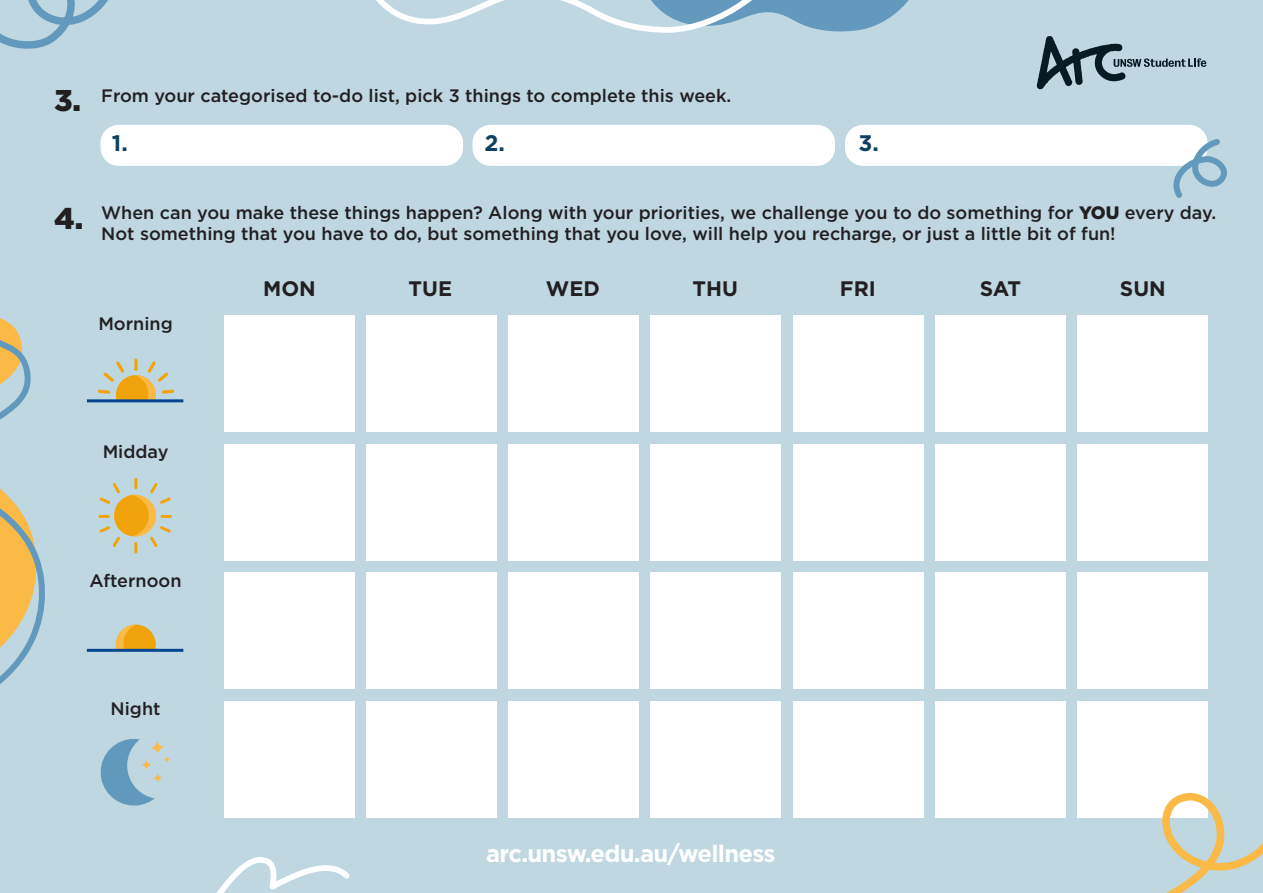
<style>
.page{position:relative;width:1263px;height:893px;background:#bed7e1}
.page>*{position:absolute;margin:0;border:0;box-sizing:border-box;transform-origin:0 0}
.t1{font:900 30px "Gotham HTF";color:#231f20}
.t2{font:700 23.85px "Gotham HTF";letter-spacing:-.03em;color:#fff}
.t3{font:700 22.5px "Gotham HTF";color:#0e4161}
.t4{font:700 21px "Gotham HTF";color:#231f20}
.t5{font:500 18px/21.6px "Gotham HTF";color:#231f20}
.s1{font-weight:900}
</style>
<div class="page">
<div style="left:845px;top:125px;width:362px;height:41px;background:#fff;border-radius:18px"></div>
<div style="left:472px;top:125px;width:363px;height:41px;background:#fff;border-radius:18px"></div>
<div style="left:100px;top:125px;width:363px;height:41px;background:#fff;border-radius:18px"></div>
<div style="left:224px;top:316px;width:131px;height:116px;background:#fff"></div>
<div style="left:366px;top:316px;width:131px;height:116px;background:#fff"></div>
<div style="left:508px;top:316px;width:131px;height:116px;background:#fff"></div>
<div style="left:651px;top:316px;width:130px;height:116px;background:#fff"></div>
<div style="left:793px;top:316px;width:130px;height:116px;background:#fff"></div>
<div style="left:935px;top:316px;width:130px;height:116px;background:#fff"></div>
<div style="left:1077px;top:316px;width:130px;height:116px;background:#fff"></div>
<div style="left:224px;top:444px;width:131px;height:117px;background:#fff"></div>
<div style="left:366px;top:444px;width:131px;height:117px;background:#fff"></div>
<div style="left:508px;top:444px;width:131px;height:117px;background:#fff"></div>
<div style="left:651px;top:444px;width:130px;height:117px;background:#fff"></div>
<div style="left:793px;top:444px;width:130px;height:117px;background:#fff"></div>
<div style="left:935px;top:444px;width:130px;height:117px;background:#fff"></div>
<div style="left:1077px;top:444px;width:130px;height:117px;background:#fff"></div>
<div style="left:224px;top:572px;width:131px;height:117px;background:#fff"></div>
<div style="left:366px;top:572px;width:131px;height:117px;background:#fff"></div>
<div style="left:508px;top:572px;width:131px;height:117px;background:#fff"></div>
<div style="left:651px;top:572px;width:130px;height:117px;background:#fff"></div>
<div style="left:793px;top:572px;width:130px;height:117px;background:#fff"></div>
<div style="left:935px;top:572px;width:130px;height:117px;background:#fff"></div>
<div style="left:1077px;top:572px;width:130px;height:117px;background:#fff"></div>
<div style="left:224px;top:701px;width:131px;height:117px;background:#fff"></div>
<div style="left:366px;top:701px;width:131px;height:117px;background:#fff"></div>
<div style="left:508px;top:701px;width:131px;height:117px;background:#fff"></div>
<div style="left:651px;top:701px;width:130px;height:117px;background:#fff"></div>
<div style="left:793px;top:701px;width:130px;height:117px;background:#fff"></div>
<div style="left:935px;top:701px;width:130px;height:117px;background:#fff"></div>
<div style="left:1077px;top:701px;width:130px;height:117px;background:#fff"></div>
<svg style="left:100px;top:739px;width:70px;height:67px"></svg>
<svg style="left:98px;top:361px;width:76px;height:38px"></svg>
<hr style="left:87px;top:399px;width:96px;height:3px;background:#05458f">
<svg style="left:116px;top:625px;width:40px;height:24px"></svg>
<hr style="left:87px;top:649px;width:96px;height:3px;background:#05458f">
<svg style="left:98px;top:478px;width:74px;height:75px"></svg>
<svg style="left:0;top:318px;width:45px;height:366px"></svg>
<svg style="left:1065px;top:788px;width:198px;height:105px"></svg>
<svg style="left:0;top:0;width:108px;height:49px"></svg>
<svg style="left:216px;top:857px;width:134px;height:36px"></svg>
<svg style="left:1173px;top:135px;width:54px;height:63px"></svg>
<svg style="left:376px;top:0;width:533px;height:33px"></svg>
<svg style="left:1037px;top:36px;width:169px;height:53px"></svg>
<p class="t1" style="left:54px;top:84px;width:29px">3.</p>
<p class="t5" style="left:101px;top:84px;width:632px">From your categorised to-do list, pick 3 things to complete this week.</p>
<p class="t3" style="left:112px;top:130px;width:17px">1.</p>
<p class="t3" style="left:485px;top:130px;width:22px">2.</p>
<p class="t3" style="left:858px;top:130px;width:22px">3.</p>
<p class="t1" style="left:54px;top:201px;width:31px">4.</p>
<p class="t5" style="left:101px;top:201px;width:1116px">When can you make these things happen? Along with your priorities, we challenge you to do something for <span class="s1">YOU</span> every day.<br>Not something that you have to do, but something that you love, will help you recharge, or just a little bit of fun!</p>
<p class="t5" style="left:98px;top:312px;width:76px">Morning</p>
<p class="t4" style="left:263px;top:276px;width:54px">MON</p>
<p class="t4" style="left:409px;top:277px;width:45px">TUE</p>
<p class="t4" style="left:546px;top:277px;width:56px">WED</p>
<p class="t4" style="left:693px;top:277px;width:47px">THU</p>
<p class="t4" style="left:840px;top:277px;width:38px">FRI</p>
<p class="t4" style="left:980px;top:277px;width:43px">SAT</p>
<p class="t4" style="left:1120px;top:277px;width:47px">SUN</p>
<p class="t5" style="left:103px;top:440px;width:67px">Midday</p>
<p class="t5" style="left:90px;top:569px;width:94px">Afternoon</p>
<p class="t5" style="left:111px;top:697px;width:51px">Night</p>
<p class="t2" style="left:486px;top:839px;width:291px">arc.unsw.edu.au/wellness</p>
</div>
